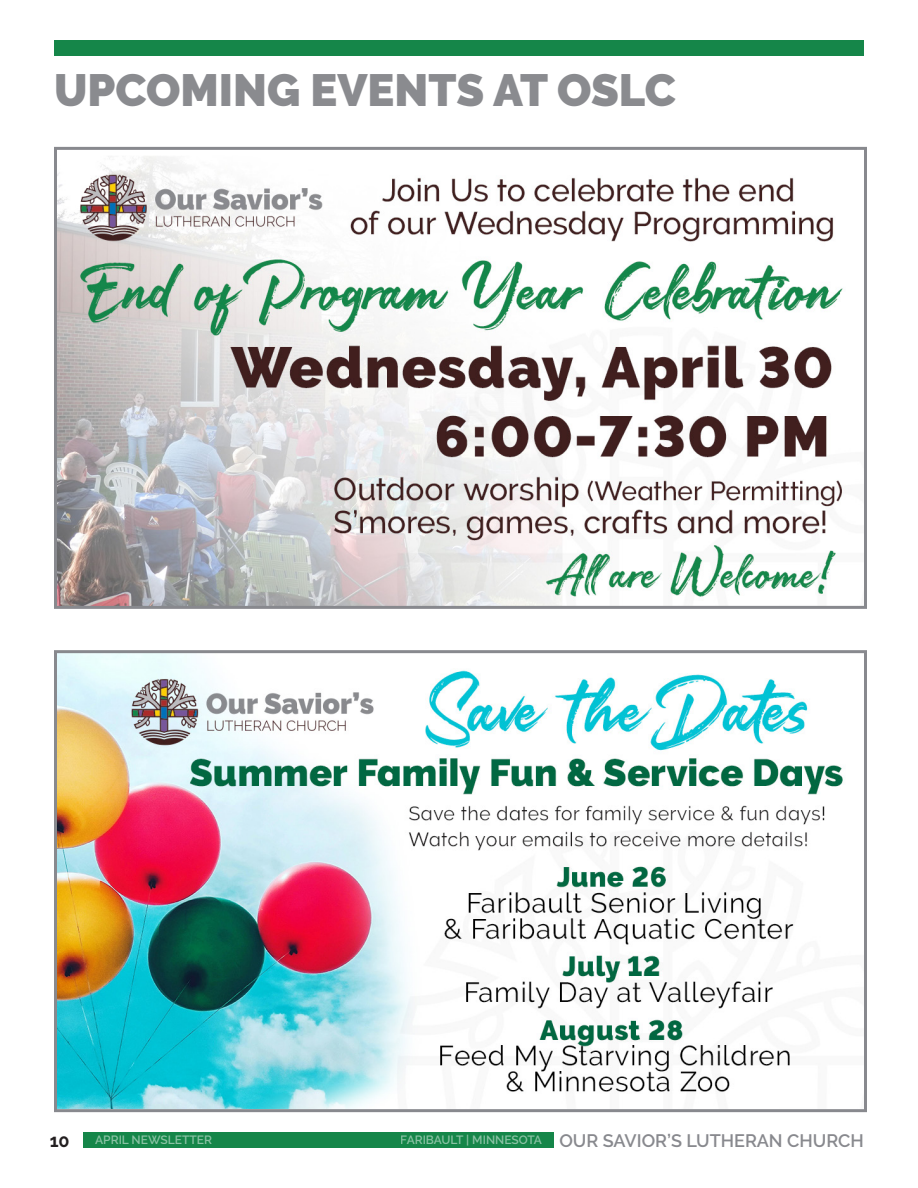
<style>
.page{position:relative;width:918px;height:1188px;background:#fff}
.page>*{position:absolute;margin:0;border:0;box-sizing:border-box;transform-origin:0 0}
.t1{font:900 45px "Raleway";color:#8a8b8f}
.t2{font:600 18px "Raleway";color:#88898e}
.t3{font:700 18px "Raleway";color:#231f20}
.t4{font:600 12px "Raleway";color:#fff}
</style>
<div class="page">
<div style="left:54px;top:40px;width:810px;height:16px;background:#158649"></div>
<div style="left:83px;top:1132px;width:471px;height:16px;background:#158649"></div>
<img style="left:58px;top:156px;width:785px;height:449px">
<div style="left:54px;top:147px;width:813px;height:462px;border:3px solid #88898e"></div>
<img style="left:58px;top:654px;width:785px;height:454px">
<div style="left:54px;top:650px;width:813px;height:462px;border:3px solid #88898e"></div>
<p class="t1" style="left:54px;top:64px;width:623px">UPCOMING EVENTS AT OSLC</p>
<p class="t3" style="left:50px;top:1130px;width:21px">10</p>
<p class="t4" style="left:95px;top:1133px;width:118px">APRIL NEWSLETTER</p>
<p class="t2" style="left:401px;top:1130px;width:465px"><sup>FARIBAULT</sup> <sup>|</sup> <sup>MINNESOTA</sup> OUR SAVIOR’S LUTHERAN CHURCH</p>
</div>
